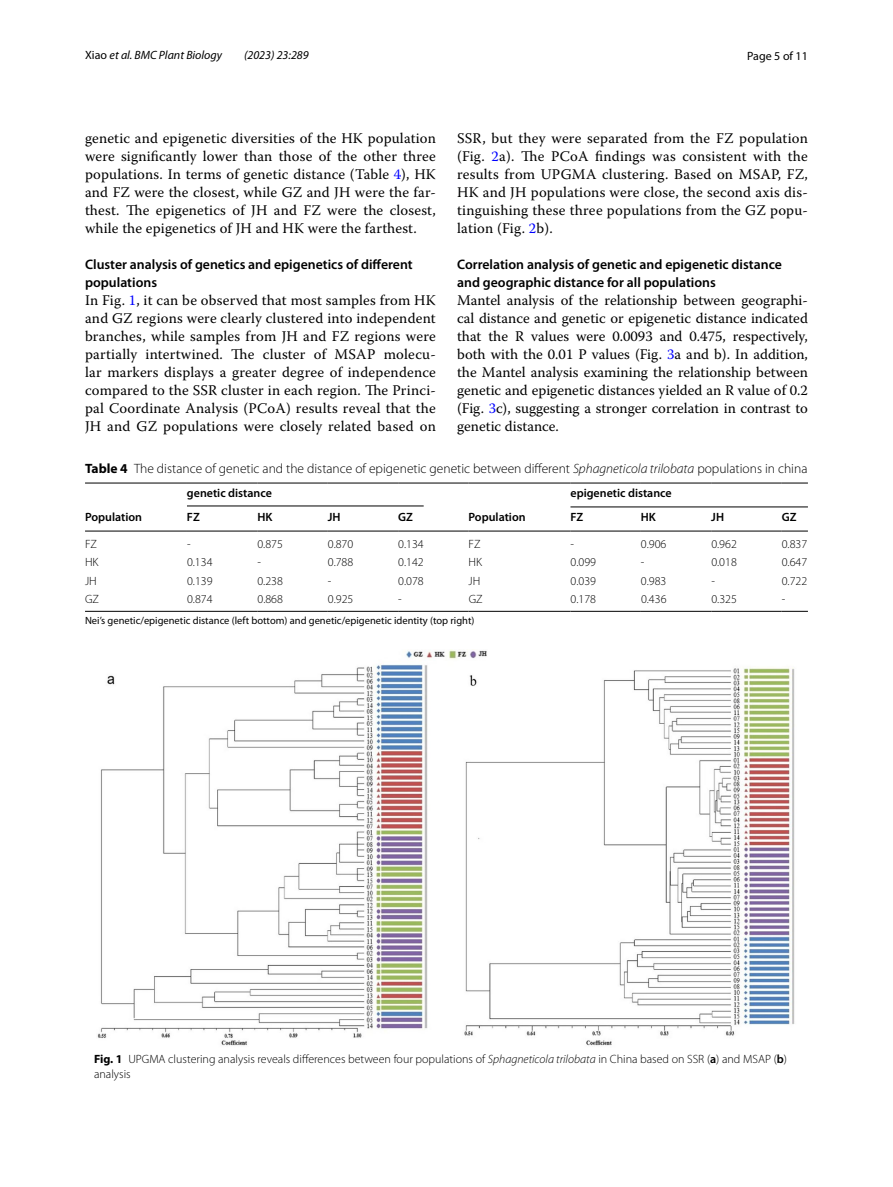
<style>
.page{position:relative;width:893px;height:1187px;background:#fff}
.page>*{position:absolute;margin:0;border:0;box-sizing:border-box;transform-origin:0 0}
.t1{font:14.7px/18px "Warnock Pro";letter-spacing:.01em;color:#000;text-align:justify}
.t2{font:600 13.8px/18px "Myriad Pro";color:#000}
.t3{font:300 13.5px "Myriad Pro";color:#000}
.t4{font:300 12px/15px "Myriad Pro";color:#000}
.t5{font:600 12px "Myriad Pro";color:#000}
.t6{font:italic 12px "Myriad Pro";color:#000}
.t7{font:12px "Myriad Pro";color:#000}
.t8{font:10.5px "Myriad Pro";color:#000}
.s1{font-style:normal}
.s2{color:#00f}
.s3{font-weight:700}
.s4{font-style:italic}
.s5{font-weight:600}
</style>
<div class="page">
<hr style="left:85px;top:483px;width:102px;height:1px;background:#000">
<hr style="left:187px;top:483px;width:70px;height:1px;background:#000">
<hr style="left:257px;top:483px;width:71px;height:1px;background:#000">
<hr style="left:328px;top:483px;width:70px;height:1px;background:#000">
<hr style="left:398px;top:483px;width:71px;height:1px;background:#000">
<hr style="left:469px;top:483px;width:101px;height:1px;background:#000">
<hr style="left:570px;top:483px;width:71px;height:1px;background:#000">
<hr style="left:641px;top:483px;width:70px;height:1px;background:#000">
<hr style="left:711px;top:483px;width:71px;height:1px;background:#000">
<svg style="left:782px;top:483px;width:26px;height:1px"></svg>
<hr style="left:85px;top:531px;width:102px;height:1px;background:#000">
<hr style="left:187px;top:531px;width:70px;height:1px;background:#000">
<hr style="left:257px;top:531px;width:71px;height:1px;background:#000">
<hr style="left:328px;top:531px;width:70px;height:1px;background:#000">
<hr style="left:398px;top:531px;width:71px;height:1px;background:#000">
<hr style="left:469px;top:531px;width:101px;height:1px;background:#000">
<hr style="left:570px;top:531px;width:71px;height:1px;background:#000">
<hr style="left:641px;top:531px;width:70px;height:1px;background:#000">
<hr style="left:711px;top:531px;width:71px;height:1px;background:#000">
<svg style="left:782px;top:531px;width:26px;height:1px"></svg>
<hr style="left:85px;top:611px;width:102px;height:1px;background:#000">
<hr style="left:187px;top:611px;width:70px;height:1px;background:#000">
<hr style="left:257px;top:611px;width:71px;height:1px;background:#000">
<hr style="left:328px;top:611px;width:70px;height:1px;background:#000">
<hr style="left:398px;top:611px;width:71px;height:1px;background:#000">
<hr style="left:469px;top:611px;width:101px;height:1px;background:#000">
<hr style="left:570px;top:611px;width:71px;height:1px;background:#000">
<hr style="left:641px;top:611px;width:70px;height:1px;background:#000">
<hr style="left:711px;top:611px;width:71px;height:1px;background:#000">
<svg style="left:782px;top:611px;width:26px;height:1px"></svg>
<hr style="left:187px;top:505px;width:237px;height:1px;background:#000">
<hr style="left:570px;top:506px;width:238px;height:1px;background:#000">
<img style="left:97px;top:649px;width:698px;height:397px">
<p class="t6" style="left:85px;top:48px;width:139px"><span class="s1">Xiao</span> et al. BMC Plant Biology</p>
<p class="t6" style="left:244px;top:48px;width:66px">(2023) 23:289</p>
<p class="t7" style="left:747px;top:48px;width:62px">Page 5 of 11</p>
<p class="t1" style="left:457px;top:128px;width:352px">SSR, but they were separated from the FZ population (Fig. <span class="s2">2</span>a). The PCoA findings was consistent with the results from UPGMA clustering. Based on MSAP, FZ, HK and JH populations were close, the second axis dis&shy;tinguishing these three populations from the GZ popu&shy;lation (Fig. <span class="s2">2</span>b).</p>
<p class="t2" style="left:457px;top:255px;width:326px">Correlation analysis of genetic and epigenetic distance and geographic distance for all populations</p>
<p class="t1" style="left:457px;top:290px;width:352px">Mantel analysis of the relationship between geographi&shy;cal distance and genetic or epigenetic distance indicated that the R values were 0.0093 and 0.475, respectively, both with the 0.01 P values (Fig. <span class="s2">3</span>a and b). In addition, the Mantel analysis examining the relationship between genetic and epigenetic distances yielded an R value of 0.2 (Fig. <span class="s2">3</span>c), suggesting a stronger correlation in contrast to genetic distance.</p>
<p class="t3" style="left:85px;top:461px;width:724px"><span class="s3">Table 4</span> The distance of genetic and the distance of epigenetic genetic between different <span class="s4">Sphagneticola trilobata</span> populations in china</p>
<p class="t1" style="left:85px;top:128px;width:352px">genetic and epigenetic diversities of the HK population were significantly lower than those of the other three populations. In terms of genetic distance (Table <span class="s2">4</span>), HK and FZ were the closest, while GZ and JH were the far&shy;thest. The epigenetics of JH and FZ were the closest, while the epigenetics of JH and HK were the farthest.</p>
<p class="t2" style="left:85px;top:255px;width:329px">Cluster analysis of genetics and epigenetics of different populations</p>
<p class="t1" style="left:85px;top:290px;width:352px">In Fig. <span class="s2">1</span>, it can be observed that most samples from HK and GZ regions were clearly clustered into independent branches, while samples from JH and FZ regions were partially intertwined. The cluster of MSAP molecu&shy;lar markers displays a greater degree of independence compared to the SSR cluster in each region. The Princi&shy;pal Coordinate Analysis (PCoA) results reveal that the JH and GZ populations were closely related based on</p>
<p class="t5" style="left:187px;top:485px;width:86px">genetic distance</p>
<p class="t5" style="left:570px;top:485px;width:103px">epigenetic distance</p>
<p class="t5" style="left:85px;top:509px;width:59px">Population</p>
<p class="t5" style="left:187px;top:509px;width:14px">FZ</p>
<p class="t5" style="left:257px;top:509px;width:17px">HK</p>
<p class="t5" style="left:328px;top:509px;width:14px">JH</p>
<p class="t5" style="left:398px;top:509px;width:16px">GZ</p>
<p class="t5" style="left:469px;top:509px;width:59px">Population</p>
<p class="t5" style="left:570px;top:509px;width:14px">FZ</p>
<p class="t5" style="left:641px;top:509px;width:17px">HK</p>
<p class="t5" style="left:711px;top:509px;width:14px">JH</p>
<p class="t5" style="left:782px;top:509px;width:16px">GZ</p>
<p class="t4" style="left:85px;top:537px;width:14px">FZ</p>
<p class="t4" style="left:187px;top:537px;width:5px">-</p>
<p class="t4" style="left:257px;top:537px;width:27px">0.875</p>
<p class="t4" style="left:328px;top:537px;width:27px">0.870</p>
<p class="t4" style="left:398px;top:537px;width:27px">0.134</p>
<p class="t4" style="left:469px;top:537px;width:14px">FZ</p>
<p class="t4" style="left:570px;top:537px;width:5px">-</p>
<p class="t4" style="left:641px;top:537px;width:27px">0.906</p>
<p class="t4" style="left:711px;top:537px;width:27px">0.962</p>
<p class="t4" style="left:782px;top:537px;width:27px">0.837</p>
<p class="t4" style="left:85px;top:555px;width:15px">HK</p>
<p class="t4" style="left:187px;top:555px;width:27px">0.134</p>
<p class="t4" style="left:257px;top:555px;width:5px">-</p>
<p class="t4" style="left:328px;top:555px;width:27px">0.788</p>
<p class="t4" style="left:398px;top:555px;width:27px">0.142</p>
<p class="t4" style="left:469px;top:555px;width:15px">HK</p>
<p class="t4" style="left:571px;top:555px;width:27px">0.099</p>
<p class="t4" style="left:641px;top:555px;width:5px">-</p>
<p class="t4" style="left:711px;top:555px;width:27px">0.018</p>
<p class="t4" style="left:782px;top:555px;width:27px">0.647</p>
<p class="t4" style="left:85px;top:573px;width:13px">JH</p>
<p class="t4" style="left:187px;top:573px;width:27px">0.139</p>
<p class="t4" style="left:257px;top:573px;width:27px">0.238</p>
<p class="t4" style="left:328px;top:573px;width:5px">-</p>
<p class="t4" style="left:398px;top:573px;width:27px">0.078</p>
<p class="t4" style="left:469px;top:573px;width:13px">JH</p>
<p class="t4" style="left:571px;top:573px;width:27px">0.039</p>
<p class="t4" style="left:641px;top:573px;width:27px">0.983</p>
<p class="t4" style="left:711px;top:573px;width:5px">-</p>
<p class="t4" style="left:782px;top:573px;width:27px">0.722</p>
<p class="t4" style="left:85px;top:591px;width:15px">GZ</p>
<p class="t4" style="left:187px;top:591px;width:27px">0.874</p>
<p class="t4" style="left:257px;top:591px;width:27px">0.868</p>
<p class="t4" style="left:328px;top:591px;width:27px">0.925</p>
<p class="t4" style="left:398px;top:591px;width:5px">-</p>
<p class="t4" style="left:469px;top:591px;width:15px">GZ</p>
<p class="t4" style="left:571px;top:591px;width:27px">0.178</p>
<p class="t4" style="left:641px;top:591px;width:27px">0.436</p>
<p class="t4" style="left:711px;top:591px;width:27px">0.325</p>
<p class="t4" style="left:782px;top:591px;width:5px">-</p>
<p class="t8" style="left:85px;top:614px;width:391px">Nei’s genetic/epigenetic distance (left bottom) and genetic/epigenetic identity (top right)</p>
<p class="t4" style="left:94px;top:1051px;width:694px"><span class="s3">Fig. 1</span> UPGMA clustering analysis reveals differences between four populations of <span class="s4">Sphagneticola trilobata</span> in China based on SSR (<span class="s5">a</span>) and MSAP (<span class="s5">b</span>) analysis</p>
</div>
